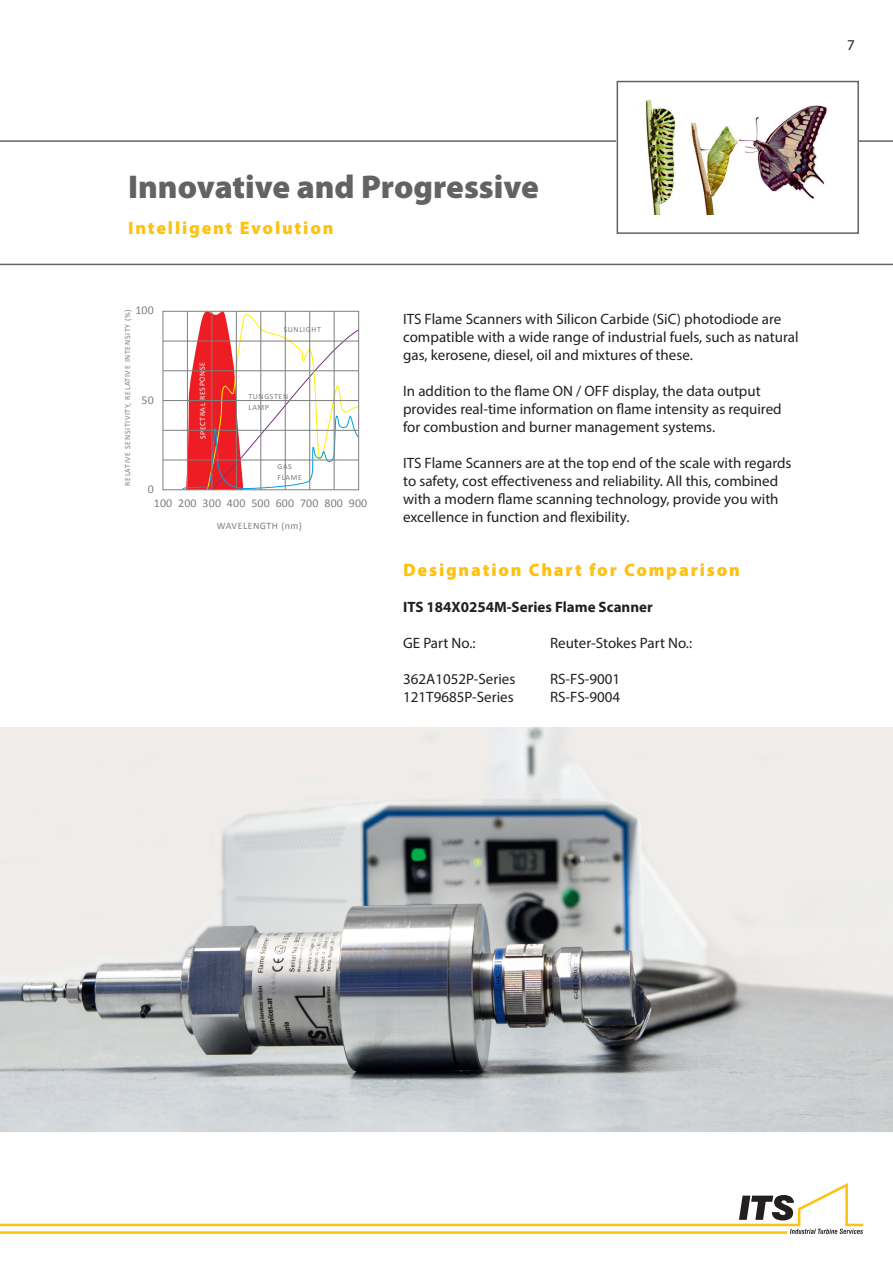
<style>
.page{position:relative;width:893px;height:1263px;background:#fff}
.page>*{position:absolute;margin:0;border:0;box-sizing:border-box;transform-origin:0 0}
.t1{font:900 33px "Myriad Pro";color:#636366}
.t2{font:900 18px "Myriad Pro";letter-spacing:.1em;color:#fec210}
.t3{font:15px/18px "Myriad Pro";color:#231f20}
.t4{font:700 15px "Myriad Pro";color:#231f20}
.t5{font:11.85px "Calibri";letter-spacing:.015em;color:#7c7f7f}
.t6{font:9.9px "Calibri";letter-spacing:.05em;color:#7c7f7f}
.t7{font:7.95px/10.9px "Calibri";letter-spacing:.075em;color:#7c7f7f}
.t8{font:7.95px "Calibri";color:#f3f4f3}
</style>
<div class="page">
<hr style="left:0;top:264px;width:893px;height:1px;background:#636366">
<hr style="left:0;top:140px;width:893px;height:2px;background:#636366">
<div style="left:617px;top:81px;width:242px;height:153px;background:#fff"></div>
<svg style="left:0;top:1183px;width:863px;height:51px"></svg>
<svg style="left:182px;top:310px;width:177px;height:178px"></svg>
<div style="left:163px;top:311px;width:196px;height:179px;border:1px solid #7c7f7f"></div>
<hr style="left:163px;top:370px;width:196px;height:1px;background:#7c7f7f">
<hr style="left:163px;top:341px;width:196px;height:1px;background:#7c7f7f">
<hr style="left:285px;top:311px;width:1px;height:179px;background:#7c7f7f">
<hr style="left:261px;top:311px;width:1px;height:179px;background:#7c7f7f">
<hr style="left:236px;top:311px;width:1px;height:179px;background:#7c7f7f">
<hr style="left:212px;top:311px;width:1px;height:179px;background:#7c7f7f">
<hr style="left:187px;top:311px;width:1px;height:179px;background:#7c7f7f">
<hr style="left:334px;top:311px;width:1px;height:179px;background:#7c7f7f">
<hr style="left:309px;top:311px;width:1px;height:178px;background:#7c7f7f">
<hr style="left:163px;top:460px;width:196px;height:1px;background:#7c7f7f">
<hr style="left:163px;top:430px;width:196px;height:1px;background:#7c7f7f">
<hr style="left:163px;top:400px;width:196px;height:1px;background:#7c7f7f">
<img style="left:645px;top:99px;width:182px;height:116px">
<div style="left:617px;top:81px;width:242px;height:153px;border:2px solid #636366"></div>
<img style="left:0;top:727px;width:893px;height:404px">
<h1 class="t1" style="left:128px;top:164px;width:412px">Innovative and Progressive</h1>
<p class="t2" style="left:128px;top:215px;width:207px">Intelligent Evolution</p>
<p class="t5" style="left:135px;top:303px;width:20px">100</p>
<p class="t7" style="left:122px;top:486px;width:178px;rotate:-90deg">RELATIVE SENSITIVITY, RELATIVE INTENSITY (%)</p>
<p class="t5" style="left:142px;top:392px;width:14px">50</p>
<p class="t5" style="left:148px;top:481px;width:8px">0</p>
<p class="t8" style="left:198px;top:439px;width:78px;rotate:-91deg">SPECTRAL RESPONSE</p>
<p class="t7" style="left:284px;top:324px;width:39px">SUNLIGHT</p>
<p class="t7" style="left:248px;top:391px;width:41px">TUNGSTEN<br>LAMP</p>
<p class="t7" style="left:277px;top:461px;width:26px">GAS<br>FLAME</p>
<p class="t5" style="left:154px;top:496px;width:215px">100 200 300 400 500 600 700 800 900</p>
<p class="t6" style="left:217px;top:519px;width:87px">WAVELENGTH (nm)</p>
<p class="t3" style="left:403px;top:309px;width:397px">ITS Flame Scanners with Silicon Carbide (SiC) photodiode are compatible with a wide range of industrial fuels, such as natural gas, kerosene, diesel, oil and mixtures of these.</p>
<p class="t3" style="left:403px;top:381px;width:380px">In addition to the flame ON / OFF display, the data output provides real-time information on flame intensity as required for combustion and burner management systems.</p>
<p class="t3" style="left:403px;top:453px;width:390px">ITS Flame Scanners are at the top end of the scale with regards to safety, cost effectiveness and reliability. All this, combined with a modern flame scanning technology, provide you with excellence in function and flexibility.</p>
<p class="t2" style="left:403px;top:557px;width:338px">Designation Chart for Comparison</p>
<p class="t4" style="left:403px;top:597px;width:251px">ITS 184X0254M-Series Flame Scanner</p>
<p class="t3" style="left:403px;top:633px;width:74px">GE Part No.:</p>
<p class="t3" style="left:403px;top:669px;width:114px">362A1052P-Series<br>121T9685P-Series</p>
<p class="t3" style="left:550px;top:633px;width:144px">Reuter-Stokes Part No.:</p>
<p class="t3" style="left:550px;top:669px;width:72px">RS-FS-9001<br>RS-FS-9004</p>
<p class="t3" style="left:847px;top:35px;width:9px">7</p>
</div>
